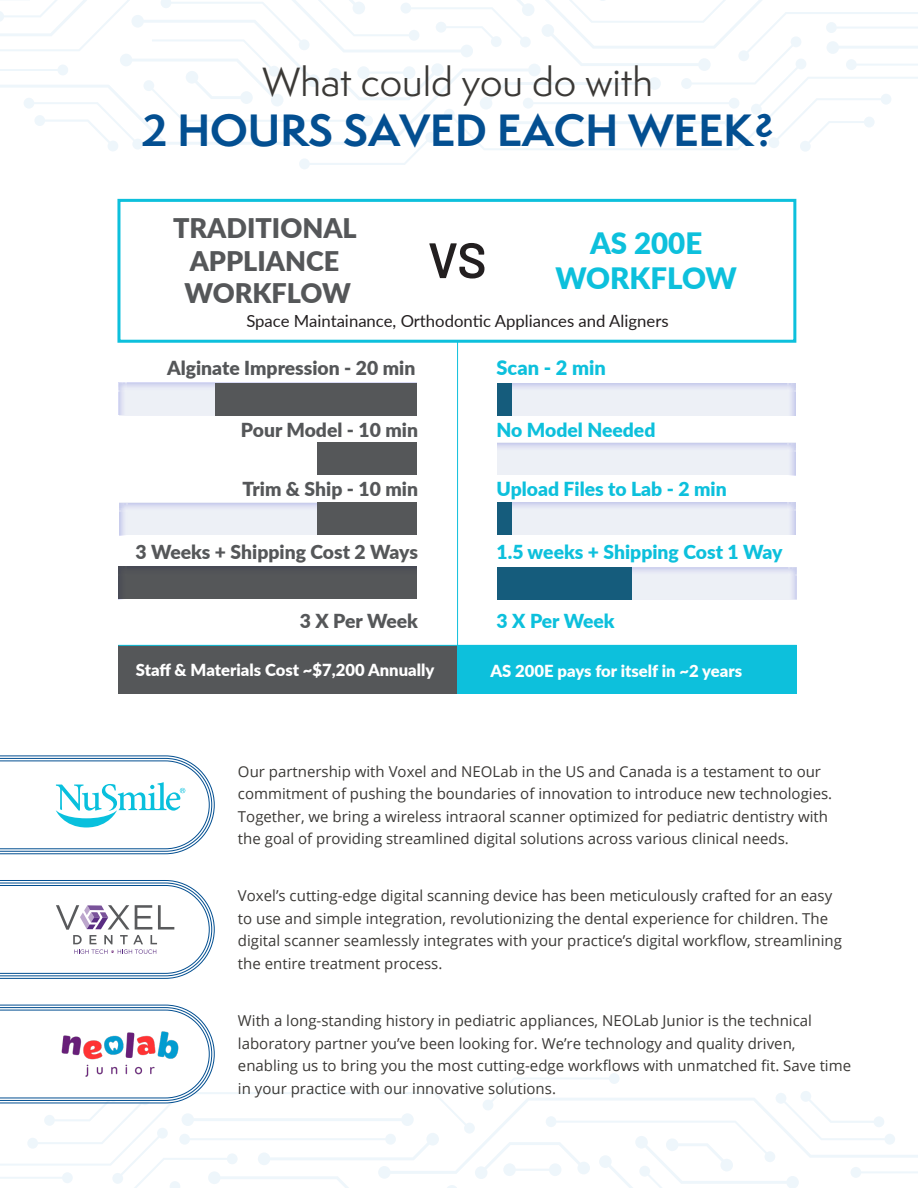
<style>
.page{position:relative;width:918px;height:1188px;background:#fff}
.page>*{position:absolute;margin:0;border:0;box-sizing:border-box;transform-origin:0 0}
.t1{font:700 41.7px "Semplicita Pro";color:#034f91}
.t2{font:37.5px "Semplicita Pro";color:#3b3936}
.t3{font:900 29.55px/35.4px "Lato";color:#0dc0dc;text-align:center}
.t4{font:900 27px/32.4px "Lato";color:#555759;text-align:center}
.t5{font:900 19.95px "Lato";color:#0dc0dc}
.t6{font:900 19.35px "Lato";color:#555759}
.t7{font:900 19.35px "Lato";color:#0dc0dc}
.t8{font:900 16.65px "Lato";color:#fff}
.t9{font:16.65px "Lato";color:#231f20}
.t10{font:15px/22.5px "Open Sans";color:#3b3936}
</style>
<div class="page">
<svg style="left:0;top:0;width:918px;height:169px"></svg>
<svg style="left:0;top:1005px;width:918px;height:183px"></svg>
<svg style="left:0;top:880px;width:215px;height:99px"></svg>
<img style="left:56px;top:1029px;width:128px;height:50px">
<svg style="left:0;top:755px;width:215px;height:99px"></svg>
<div style="left:118px;top:645px;width:340px;height:49px;background:#555759"></div>
<div style="left:457px;top:645px;width:340px;height:49px;background:#0dc0dc"></div>
<svg style="left:497px;top:383px;width:298px;height:33px;background:#e8ebf4"></svg>
<div style="left:457px;top:383px;width:55px;height:32px;background:#155c7c"></div>
<div style="left:118px;top:383px;width:339px;height:32px;background:linear-gradient(to bottom,#e5e8f4,#eff2f7)"></div>
<div style="left:215px;top:383px;width:242px;height:32px;background:#555759"></div>
<div style="left:418px;top:376px;width:79px;height:46px;background:#fff"></div>
<svg style="left:632px;top:567px;width:165px;height:32px;background:#e8ebf4"></svg>
<div style="left:459px;top:567px;width:173px;height:33px;background:#155c7c"></div>
<div style="left:118px;top:567px;width:339px;height:32px;background:#555759"></div>
<div style="left:418px;top:555px;width:79px;height:46px;background:#fff"></div>
<svg style="left:497px;top:502px;width:298px;height:33px;background:#e6eaf3"></svg>
<div style="left:457px;top:503px;width:54px;height:32px;background:#155c7c"></div>
<div style="left:120px;top:503px;width:338px;height:32px;background:linear-gradient(to bottom,#e4e7f4,#f0f3f7)"></div>
<div style="left:317px;top:503px;width:140px;height:32px;background:#555759"></div>
<div style="left:418px;top:496px;width:79px;height:46px;background:#fff"></div>
<div style="left:457px;top:443px;width:338px;height:32px;background:linear-gradient(to bottom,#e4e7f4,#f0f3f7)"></div>
<div style="left:317px;top:443px;width:100px;height:32px;background:#555759"></div>
<div style="left:418px;top:436px;width:79px;height:46px;background:#fff"></div>
<hr style="left:457px;top:335px;width:1px;height:356px;background:#0dc0dc">
<div style="left:117px;top:199px;width:679px;height:144px;border:3px solid #0dc0dc"></div>
<svg style="left:429px;top:243px;width:55px;height:36px"></svg>
<hr style="left:118px;top:645px;width:679px;height:1px;background:#0dc0dc">
<h2 class="t2" style="left:263px;top:56px;width:392px">What could you do with</h2>
<h1 class="t1" style="left:141px;top:99px;width:634px">2 HOURS SAVED EACH WEEK?</h1>
<h3 class="t4" style="left:173px;top:211px;width:185px">TRADITIONAL<br>APPLIANCE<br>WORKFLOW</h3>
<h3 class="t3" style="left:555px;top:224px;width:183px">AS 200E<br>WORKFLOW</h3>
<p class="t9" style="left:246px;top:309px;width:424px">Space Maintainance, Orthodontic Appliances and Aligners</p>
<p class="t6" style="left:167px;top:353px;width:250px">Alginate Impression - 20 min</p>
<h3 class="t5" style="left:497px;top:353px;width:111px">Scan - 2 min</h3>
<p class="t6" style="left:241px;top:415px;width:179px">Pour Model - 10 min</p>
<p class="t7" style="left:497px;top:415px;width:160px">No Model Needed</p>
<p class="t6" style="left:243px;top:474px;width:177px">Trim &amp; Ship - 10 min</p>
<p class="t7" style="left:497px;top:475px;width:232px">Upload Files to Lab - 2 min</p>
<p class="t6" style="left:135px;top:538px;width:284px">3 Weeks + Shipping Cost 2 Ways</p>
<p class="t7" style="left:497px;top:538px;width:287px">1.5 weeks + Shipping Cost 1 Way</p>
<p class="t6" style="left:300px;top:606px;width:120px">3 X Per Week</p>
<p class="t7" style="left:497px;top:606px;width:120px">3 X Per Week</p>
<p class="t8" style="left:136px;top:657px;width:300px">Staff &amp; Materials Cost ~$7,200 Annually</p>
<p class="t8" style="left:490px;top:658px;width:253px">AS 200E pays for itself in ~2 years</p>
<p class="t10" style="left:238px;top:760px;width:596px">Our partnership with Voxel and NEOLab in the US and Canada is a testament to our commitment of pushing the boundaries of innovation to introduce new technologies.<br>Together, we bring a wireless intraoral scanner optimized for pediatric dentistry with the goal of providing streamlined digital solutions across various clinical needs.</p>
<p class="t10" style="left:238px;top:884px;width:605px">Voxel’s cutting-edge digital scanning device has been meticulously crafted for an easy to use and simple integration, revolutionizing the dental experience for children. The digital scanner seamlessly integrates with your practice’s digital workflow, streamlining the entire treatment process.</p>
<p class="t10" style="left:238px;top:1009px;width:615px">With a long-standing history in pediatric appliances, NEOLab Junior is the technical laboratory partner you’ve been looking for. We’re technology and quality driven, enabling us to bring you the most cutting-edge workflows with unmatched fit. Save time in your practice with our innovative solutions.</p>
</div>
